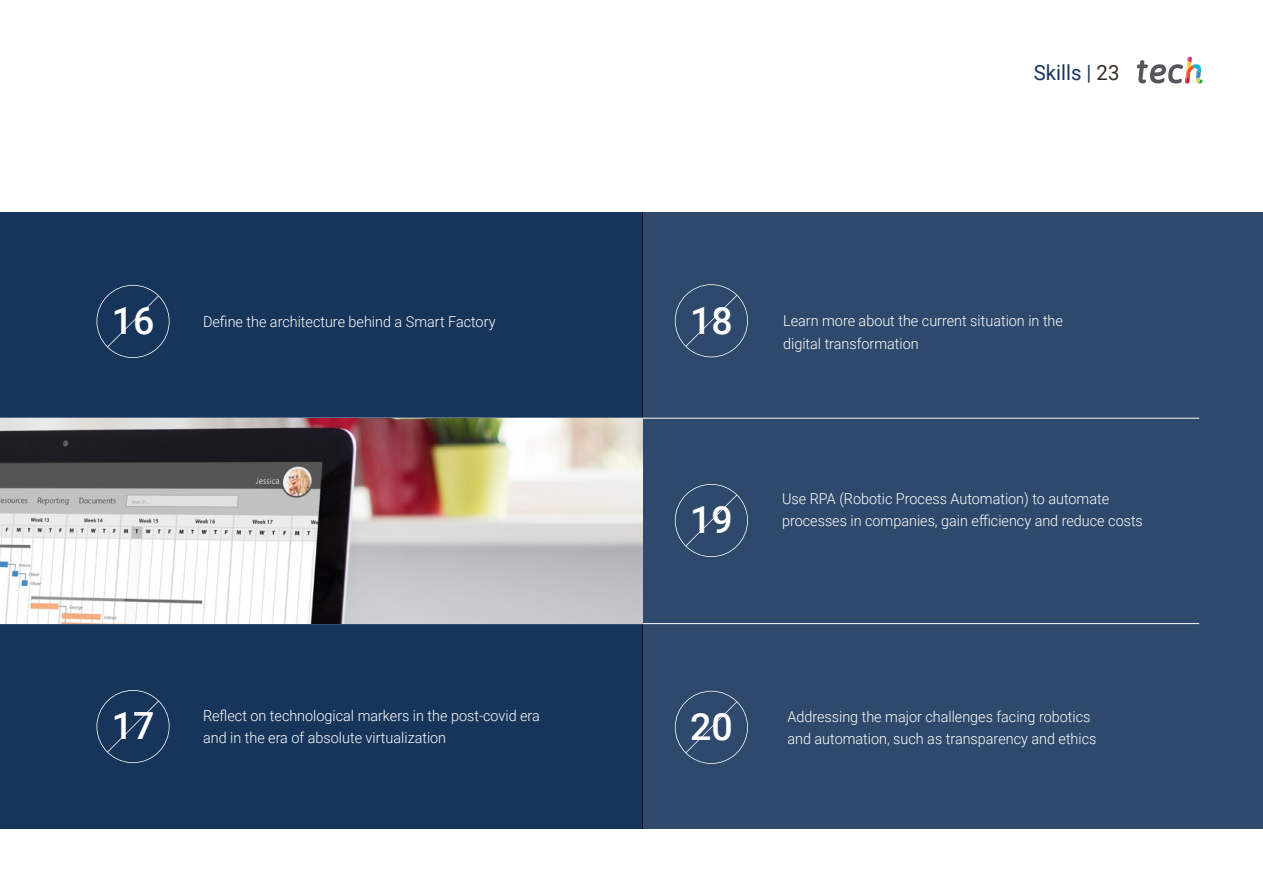
<style>
.page{position:relative;width:1263px;height:893px;background:#fff}
.page>*{position:absolute;margin:0;border:0;box-sizing:border-box;transform-origin:0 0}
.t1{font:500 37.5px "Roboto";color:#fff}
.t2{font:21px "Roboto";color:#1a355c}
.t3{font:300 15px/22.5px "Roboto";color:#fff;scale:.96 1}
.s1{color:#312e20}
</style>
<div class="page">
<svg style="left:1137px;top:57px;width:65px;height:27px"></svg>
<div style="left:0;top:213px;width:642px;height:616px;background:#17355b"></div>
<div style="left:642px;top:213px;width:621px;height:616px;background:#2e496b"></div>
<svg style="left:97px;top:285px;width:73px;height:73px"></svg>
<svg style="left:675px;top:284px;width:73px;height:73px"></svg>
<svg style="left:97px;top:690px;width:73px;height:73px"></svg>
<svg style="left:675px;top:484px;width:73px;height:73px"></svg>
<svg style="left:675px;top:691px;width:73px;height:73px"></svg>
<hr style="left:0;top:418px;width:1199px;height:1px;background:#fff">
<hr style="left:0;top:623px;width:1199px;height:1px;background:#fff">
<img style="left:0;top:418px;width:642px;height:205px">
<h2 class="t2" style="left:1034px;top:57px;width:87px">Skills | <span class="s1">23</span></h2>
<h1 class="t1" style="left:112px;top:295px;width:44px">16</h1>
<h1 class="t1" style="left:690px;top:294px;width:44px">18</h1>
<p class="t3" style="left:203px;top:310px;width:306px">Define the architecture behind a Smart Factory</p>
<p class="t3" style="left:783px;top:309px;width:293px">Learn more about the current situation in the digital transformation</p>
<h1 class="t1" style="left:690px;top:494px;width:44px">19</h1>
<p class="t3" style="left:782px;top:486px;width:377px">Use RPA (Robotic Process Automation) to automate processes in companies, gain efficiency and reduce costs</p>
<h1 class="t1" style="left:112px;top:700px;width:44px">17</h1>
<p class="t3" style="left:203px;top:704px;width:352px">Reflect on technological markers in the post-covid era and in the era of absolute virtualization</p>
<h1 class="t1" style="left:690px;top:700px;width:44px">20</h1>
<p class="t3" style="left:787px;top:704px;width:323px">Addressing the major challenges facing robotics and automation, such as transparency and ethics</p>
</div>
